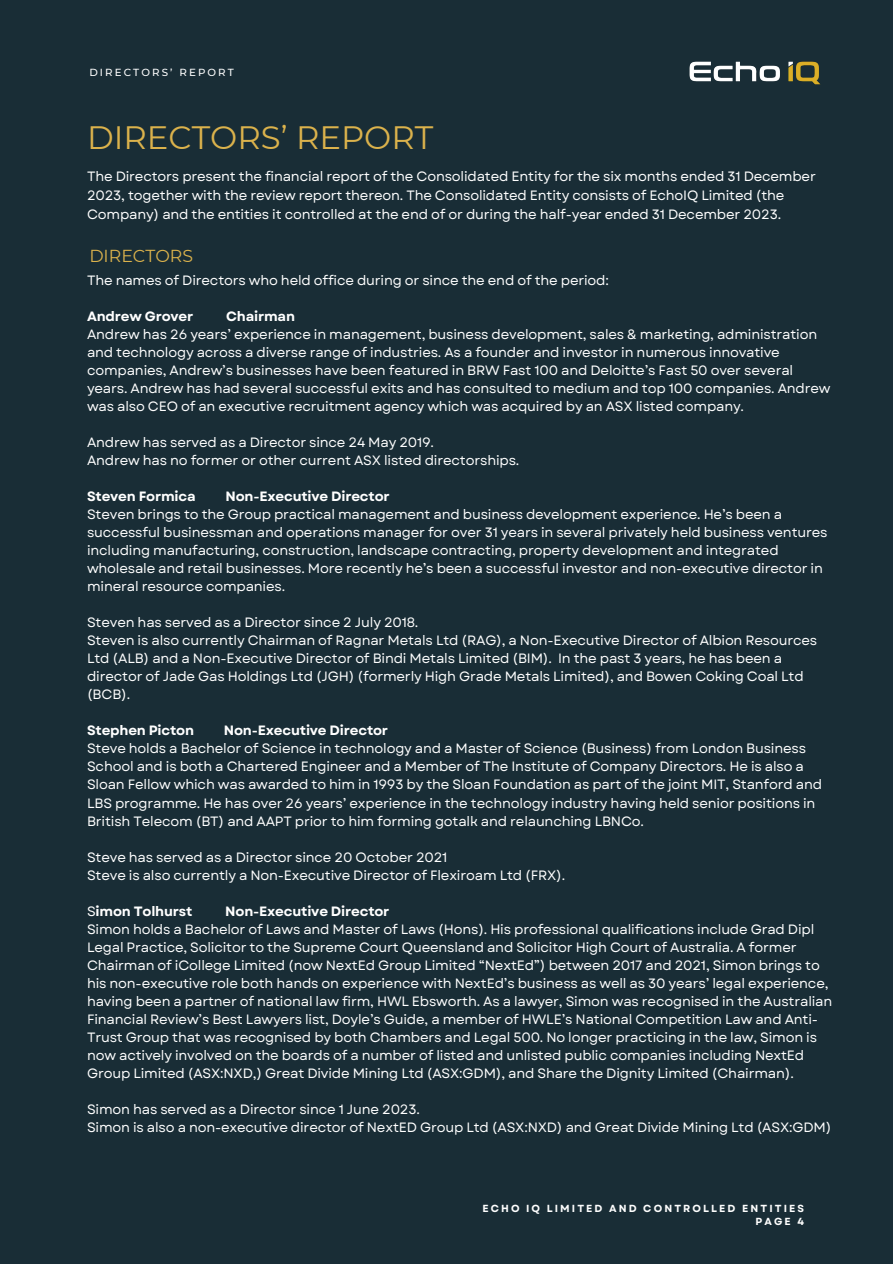
<style>
.page{position:relative;width:893px;height:1264px;background:#fff}
.page>*{position:absolute;margin:0;border:0;box-sizing:border-box;transform-origin:0 0}
.t1{font:32.25px "Montserrat";color:#dbb24c}
.t2{font:17.25px "Montserrat";color:#dbb24c}
.t3{font:13.5px/18px "Garet";letter-spacing:-.015em;color:#fff}
.t4{font:700 13.5px "Garet";letter-spacing:-.015em;color:#fff}
.t5{font:700 10.2px "Garet";letter-spacing:.205em;color:#fefefe}
.t6{font:500 10.2px "Montserrat";letter-spacing:.205em;color:#fff}
.s1{font-weight:700}
.s2{font-weight:400}
</style>
<div class="page">
<div style="left:0;top:0;width:892px;height:1263px;background:#192d36"></div>
<img style="left:689px;top:61px;width:132px;height:24px">
<p class="t6" style="left:89px;top:66px;width:146px">DIRECTORS’ REPORT</p>
<p class="t1" style="left:87px;top:117px;width:348px">DIRECTORS’ REPORT</p>
<h2 class="t3" style="left:87px;top:167px;width:730px;line-height:19.2px">The Directors present the financial report of the Consolidated Entity for the six months ended 31 December<br>2023, together with the review report thereon. The Consolidated Entity consists of EchoIQ Limited (the<br>Company) and the entities it controlled at the end of or during the half-year ended 31 December 2023.</h2>
<p class="t2" style="left:89px;top:245px;width:105px">DIRECTORS</p>
<h3 class="t3" style="left:87px;top:271px;width:523px">The names of Directors who held office during or since the end of the period:</h3>
<h3 class="t4" style="left:87px;top:307px;width:108px">Andrew Grover</h3>
<h3 class="t3" style="left:87px;top:307px;width:745px;text-indent:139px"><span class="s1">Chairman<br></span>Andrew has 26 years’ experience in management, business development, sales &amp; marketing, administration and technology across a diverse range of industries. As a founder and investor in numerous innovative companies, Andrew’s businesses have been featured in BRW Fast 100 and Deloitte’s Fast 50 over several years. Andrew has had several successful exits and has consulted to medium and top 100 companies. Andrew was also CEO of an executive recruitment agency which was acquired by an ASX listed company.</h3>
<h3 class="t3" style="left:87px;top:433px;width:434px">Andrew has served as a Director since 24 May 2019.<br>Andrew has no former or other current ASX listed directorships.</h3>
<h3 class="t4" style="left:87px;top:487px;width:110px">Steven Formica</h3>
<h3 class="t3" style="left:87px;top:487px;width:742px;text-indent:138px"><span class="s1">Non-Executive Director<br></span>Steven brings to the Group practical management and business development experience. He’s been a successful businessman and operations manager for over 31 years in several privately held business ventures including manufacturing, construction, landscape contracting, property development and integrated wholesale and retail businesses. More recently he’s been a successful investor and non-executive director in mineral resource companies.</h3>
<h3 class="t3" style="left:87px;top:613px;width:731px">Steven has served as a Director since 2 July 2018.<br>Steven is also currently Chairman of Ragnar Metals Ltd (RAG), a Non-Executive Director of Albion Resources Ltd (ALB) and a Non-Executive Director of Bindi Metals Limited (BIM). In the past 3 years, he has been a director of Jade Gas Holdings Ltd (JGH) (formerly High Grade Metals Limited), and Bowen Coking Coal Ltd (BCB).</h3>
<h3 class="t4" style="left:87px;top:721px;width:108px">Stephen Picton</h3>
<h3 class="t3" style="left:87px;top:721px;width:736px;text-indent:137px"><span class="s1">Non-Executive Director<br></span>Steve holds a Bachelor of Science in technology and a Master of Science (Business) from London Business School and is both a Chartered Engineer and a Member of The Institute of Company Directors. He is also a Sloan Fellow which was awarded to him in 1993 by the Sloan Foundation as part of the joint MIT, Stanford and LBS programme. He has over 26 years’ experience in the technology industry having held senior positions in British Telecom (BT) and AAPT prior to him forming gotalk and relaunching LBNCo.</h3>
<h3 class="t3" style="left:87px;top:847px;width:479px">Steve has served as a Director since 20 October 2021<br>Steve is also currently a Non-Executive Director of Flexiroam Ltd (FRX).</h3>
<h3 class="t4" style="left:87px;top:901px;width:107px"><span class="s2">S</span>imon Tolhurst</h3>
<h3 class="t3" style="left:87px;top:901px;width:746px;text-indent:138px"><span class="s1">Non-Executive Director<br></span>Simon holds a Bachelor of Laws and Master of Laws (Hons). His professional qualifications include Grad Dipl Legal Practice, Solicitor to the Supreme Court Queensland and Solicitor High Court of Australia. A former Chairman of iCollege Limited (now NextEd Group Limited “NextEd”) between 2017 and 2021, Simon brings to his non-executive role both hands on experience with NextEd’s business as well as 30 years’ legal experience, having been a partner of national law firm, HWL Ebsworth. As a lawyer, Simon was recognised in the Australian Financial Review’s Best Lawyers list, Doyle’s Guide, a member of HWLE’s National Competition Law and Anti-Trust Group that was recognised by both Chambers and Legal 500. No longer practicing in the law, Simon is now actively involved on the boards of a number of listed and unlisted public companies including NextEd Group Limited (ASX:NXD,) Great Divide Mining Ltd (ASX:GDM), and Share the Dignity Limited (Chairman).</h3>
<h3 class="t3" style="left:87px;top:1099px;width:745px">Simon has served as a Director since 1 June 2023.<br>Simon is also a non-executive director of NextED Group Ltd (ASX:NXD) and Great Divide Mining Ltd (ASX:GDM)</h3>
<h3 class="t5" style="left:482px;top:1200px;width:323px">ECHO IQ LIMITED AND CONTROLLED ENTITIES</h3>
<p class="t5" style="left:755px;top:1213px;width:50px">PAGE 4</p>
</div>
